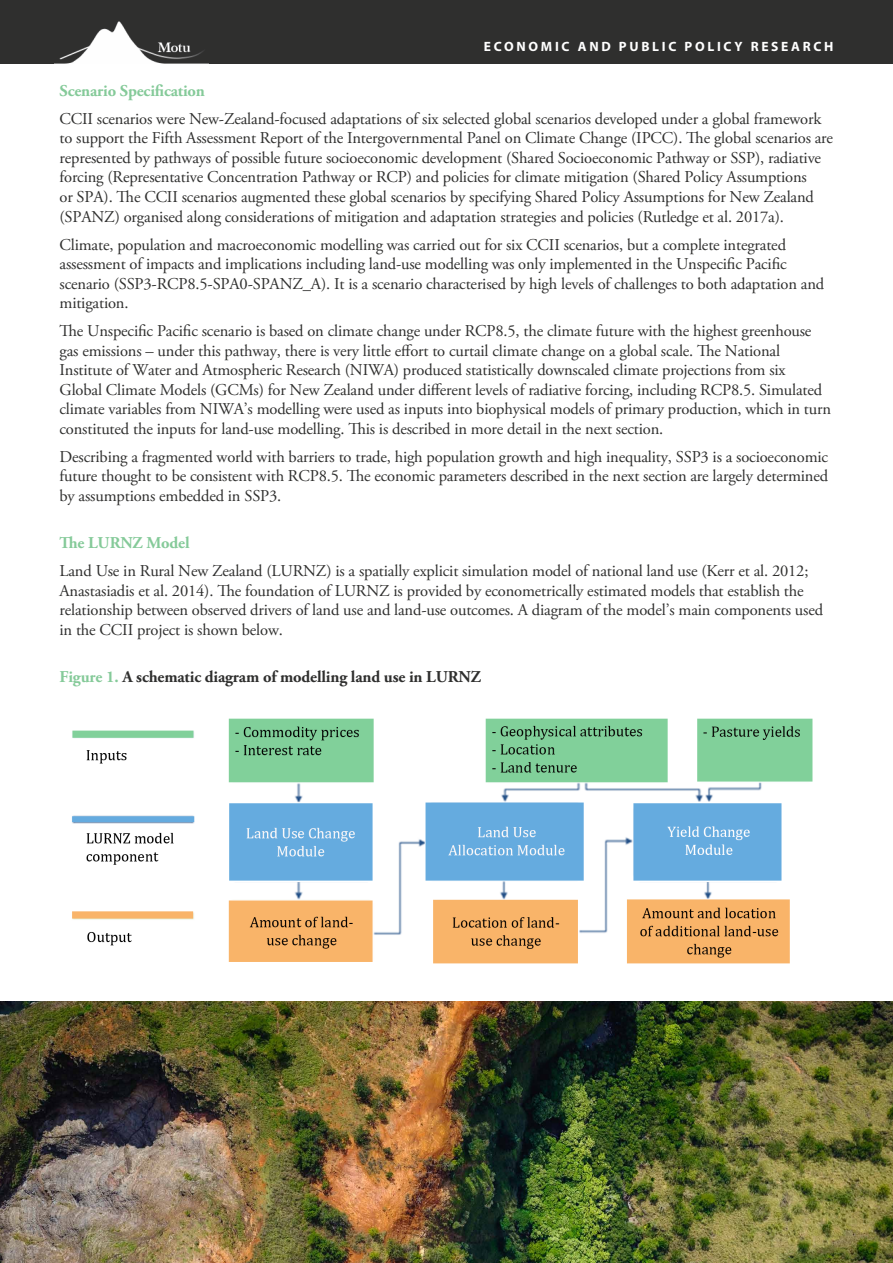
<style>
.page{position:relative;width:893px;height:1263px;background:#fff}
.page>*{position:absolute;margin:0;border:0;box-sizing:border-box;transform-origin:0 0}
.t1{font:16.5px/19.5px "Adobe Garamond Pro";letter-spacing:-.01em;color:#2f2f2e}
.t2{font:700 16.5px "Adobe Garamond Pro";letter-spacing:-.01em;color:#2f2f2e}
.t3{font:700 16.5px "Adobe Garamond Pro";letter-spacing:-.01em;color:#85ca99}
.t4{font:700 13.5px "Myriad Pro";letter-spacing:.2em;color:#fff}
.s1{color:#85ca99}
</style>
<div class="page">
<div style="left:0;top:0;width:893px;height:64px;background:#2f2f2e"></div>
<img style="left:55px;top:21px;width:154px;height:43px">
<img style="left:72px;top:718px;width:741px;height:246px">
<img style="left:0;top:1001px;width:893px;height:262px">
<p class="t4" style="left:484px;top:37px;width:351px">ECONOMIC AND PUBLIC POLICY RESEARCH</p>
<p class="t3" style="left:60px;top:81px;width:147px">Scenario Specification</p>
<p class="t1" style="left:60px;top:110px;width:775px">CCII scenarios were New-Zealand-focused adaptations of six selected global scenarios developed under a global framework to support the Fifth Assessment Report of the Intergovernmental Panel on Climate Change (IPCC). The global scenarios are represented by pathways of possible future socioeconomic development (Shared Socioeconomic Pathway or SSP), radiative forcing (Representative Concentration Pathway or RCP) and policies for climate mitigation (Shared Policy Assumptions<br>or SPA). The CCII scenarios augmented these global scenarios by specifying Shared Policy Assumptions for New Zealand (SPANZ) organised along considerations of mitigation and adaptation strategies and policies (Rutledge et al. 2017a).</p>
<p class="t1" style="left:60px;top:235px;width:766px">Climate, population and macroeconomic modelling was carried out for six CCII scenarios, but a complete integrated assessment of impacts and implications including land-use modelling was only implemented in the Unspecific Pacific scenario (SSP3-RCP8.5-SPA0-SPANZ_A). It is a scenario characterised by high levels of challenges to both adaptation and mitigation.</p>
<p class="t1" style="left:60px;top:322px;width:773px">The Unspecific Pacific scenario is based on climate change under RCP8.5, the climate future with the highest greenhouse gas emissions – under this pathway, there is very little effort to curtail climate change on a global scale. The National Institute of Water and Atmospheric Research (NIWA) produced statistically downscaled climate projections from six Global Climate Models (GCMs) for New Zealand under different levels of radiative forcing, including RCP8.5. Simulated climate variables from NIWA’s modelling were used as inputs into biophysical models of primary production, which in turn constituted the inputs for land-use modelling. This is described in more detail in the next section.</p>
<p class="t1" style="left:60px;top:447px;width:770px;text-align:justify">Describing a fragmented world with barriers to trade, high population growth and high inequality, SSP3 is a socioeconomic future thought to be consistent with RCP8.5. The economic parameters described in the next section are largely determined by assumptions embedded in SSP3.</p>
<p class="t3" style="left:60px;top:533px;width:132px">The LURNZ Model</p>
<p class="t1" style="left:60px;top:562px;width:765px">Land Use in Rural New Zealand (LURNZ) is a spatially explicit simulation model of national land use (Kerr et al. 2012; Anastasiadis et al. 2014). The foundation of LURNZ is provided by econometrically estimated models that establish the relationship between observed drivers of land use and land-use outcomes. A diagram of the model’s main components used in the CCII project is shown below.</p>
<p class="t2" style="left:60px;top:667px;width:423px"><span class="s1">Figure 1.</span> A schematic diagram of modelling land use in LURNZ</p>
</div>
